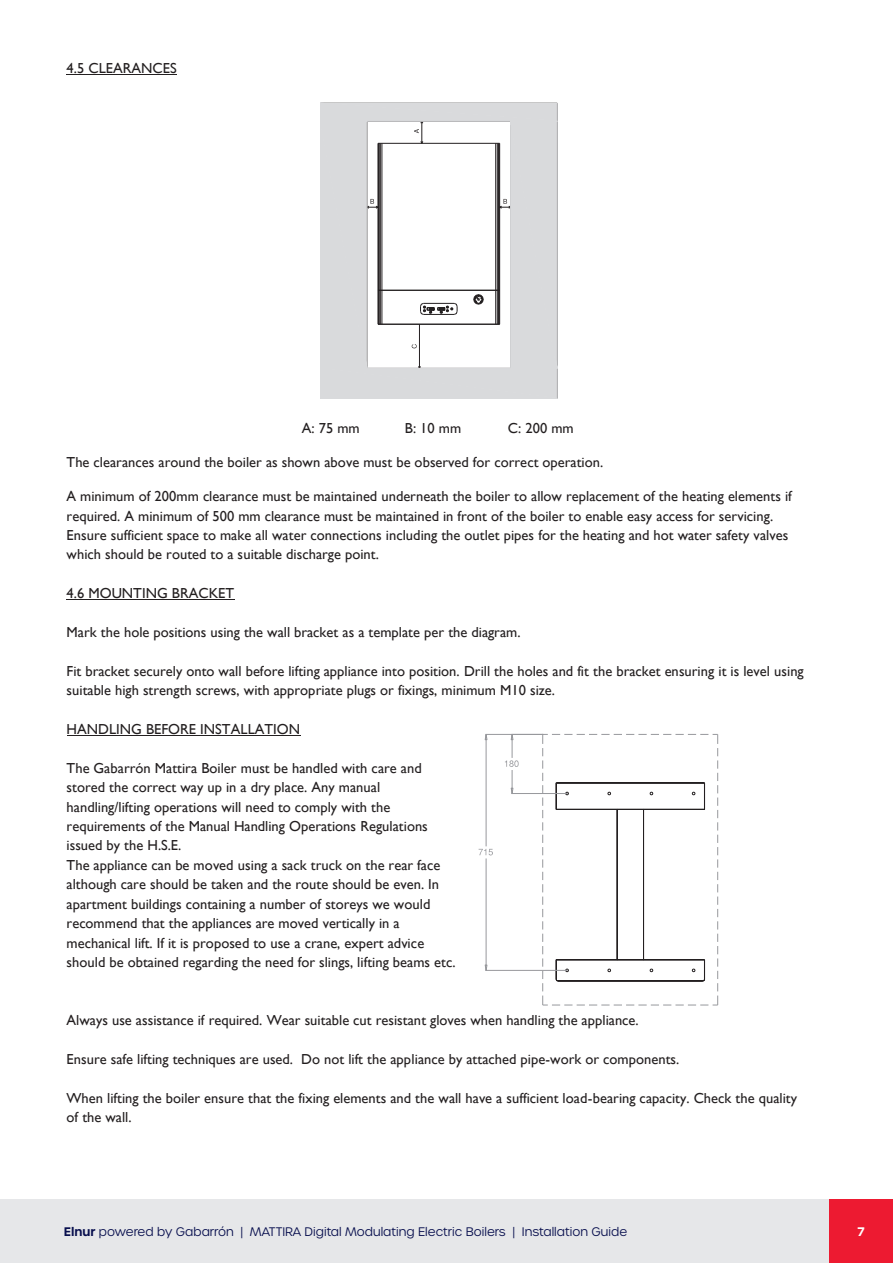
<style>
.page{position:relative;width:893px;height:1263px;background:#fff}
.page>*{position:absolute;margin:0;border:0;box-sizing:border-box;transform-origin:0 0}
.t1{font:14.55px/19.4px "Gill Sans";color:#231f20}
.t2{font:300 12px "Urbane";color:#080f4e}
.t3{font:600 12px "Urbane";color:#fff}
.s1{font-weight:600}
</style>
<div class="page">
<div style="left:0;top:1199px;width:893px;height:64px;background:#e6e7e9"></div>
<div style="left:829px;top:1200px;width:64px;height:63px;background:#ed1a31"></div>
<hr style="left:511px;top:793px;width:56px;height:1px;background:#97989c">
<svg style="left:505px;top:735px;width:14px;height:59px"></svg>
<hr style="left:485px;top:734px;width:57px;height:1px;background:#97989c">
<hr style="left:485px;top:970px;width:82px;height:1px;background:#97989c">
<hr style="left:486px;top:740px;width:1px;height:106px;background:#97989c">
<hr style="left:486px;top:858px;width:1px;height:107px;background:#97989c">
<svg style="left:479px;top:849px;width:14px;height:6px"></svg>
<svg style="left:542px;top:734px;width:176px;height:272px"></svg>
<hr style="left:67px;top:74px;width:110px;height:1px;background:#231f20">
<hr style="left:67px;top:599px;width:168px;height:1px;background:#231f20">
<hr style="left:67px;top:735px;width:233px;height:1px;background:#231f20">
<svg style="left:320px;top:103px;width:238px;height:296px"></svg>
<p class="t1" style="left:67px;top:59px;width:112px">4.5 CLEARANCES</p>
<p class="t1" style="left:302px;top:419px;width:59px">A: 75 mm</p>
<p class="t1" style="left:405px;top:419px;width:58px">B: 10 mm</p>
<p class="t1" style="left:508px;top:419px;width:67px">C: 200 mm</p>
<p class="t1" style="left:67px;top:453px;width:538px">The clearances around the boiler as shown above must be observed for correct operation.</p>
<p class="t1" style="left:67px;top:487px;width:727px">A minimum of 200mm clearance must be maintained underneath the boiler to allow replacement of the heating elements if required. A minimum of 500 mm clearance must be maintained in front of the boiler to enable easy access for servicing.<br>Ensure sufficient space to make all water connections including the outlet pipes for the heating and hot water safety valves which should be routed to a suitable discharge point.</p>
<p class="t1" style="left:67px;top:584px;width:169px">4.6 MOUNTING BRACKET</p>
<p class="t1" style="left:67px;top:623px;width:455px">Mark the hole positions using the wall bracket as a template per the diagram.</p>
<p class="t1" style="left:67px;top:661px;width:739px">Fit bracket securely onto wall before lifting appliance into position. Drill the holes and fit the bracket ensuring it is level using suitable high strength screws, with appropriate plugs or fixings, minimum M10 size.</p>
<p class="t1" style="left:67px;top:720px;width:235px">HANDLING BEFORE INSTALLATION</p>
<p class="t1" style="left:67px;top:759px;width:390px">The Gabarrón Mattira Boiler must be handled with care and stored the correct way up in a dry place. Any manual handling/lifting operations will need to comply with the requirements of the Manual Handling Operations Regulations issued by the H.S.E.<br>The appliance can be moved using a sack truck on the rear face although care should be taken and the route should be even. In apartment buildings containing a number of storeys we would recommend that the appliances are moved vertically in a mechanical lift. If it is proposed to use a crane, expert advice should be obtained regarding the need for slings, lifting beams etc.</p>
<p class="t1" style="left:67px;top:1011px;width:574px">Always use assistance if required. Wear suitable cut resistant gloves when handling the appliance.</p>
<p class="t1" style="left:67px;top:1050px;width:614px">Ensure safe lifting techniques are used. Do not lift the appliance by attached pipe-work or components.</p>
<p class="t1" style="left:67px;top:1088px;width:732px">When lifting the boiler ensure that the fixing elements and the wall have a sufficient load-bearing capacity. Check the quality of the wall.</p>
<p class="t2" style="left:64px;top:1223px;width:565px"><span class="s1">Elnur</span> powered by Gabarrón | MATTIRA Digital Modulating Electric Boilers | Installation Guide</p>
<p class="t3" style="left:857px;top:1223px;width:9px">7</p>
</div>
